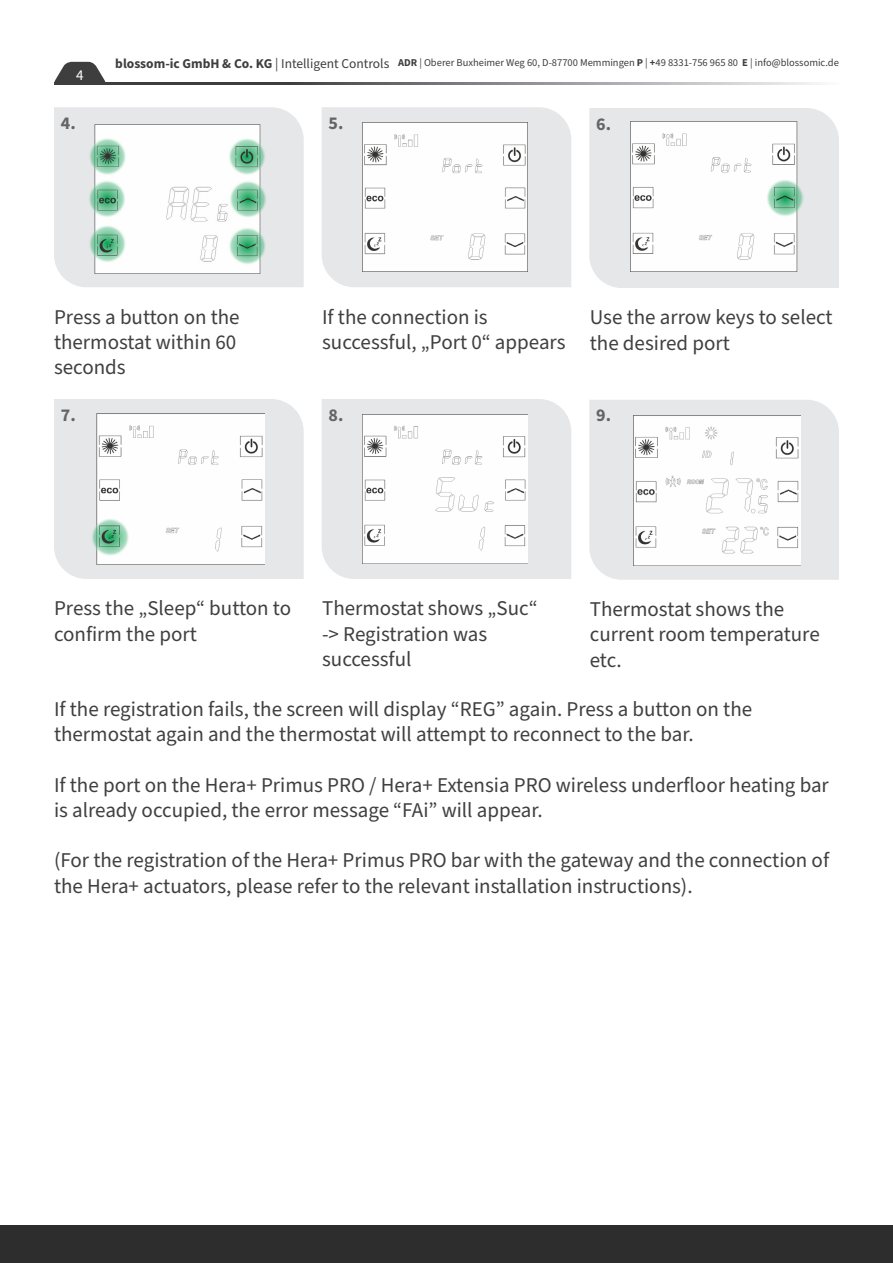
<style>
.page{position:relative;width:893px;height:1263px;background:#fff}
.page>*{position:absolute;margin:0;border:0;box-sizing:border-box;transform-origin:0 0}
.t1{font:21px/25.2px "Source Sans Pro";color:#413f41}
.t2{font:700 18px "Source Sans Pro";color:#646464}
.t3{font:15px "Source Sans Pro";color:#fff}
.t4{font:10.5px "Source Sans Pro";color:#3e3e3f}
.s1{font-weight:700;font-size:13.5px}
.s2{font-size:13.5px}
.s3{font-weight:700}
</style>
<div class="page">
<svg style="left:106px;top:82px;width:712px;height:3px;background:#818284"></svg>
<svg style="left:54px;top:62px;width:52px;height:23px"></svg>
<div style="left:0;top:1225px;width:893px;height:38px;background:#2d2d2e"></div>
<div style="left:54px;top:107px;width:250px;height:180px;background:#e6e7e9"></div>
<img style="left:89px;top:124px;width:178px;height:149px">
<div style="left:322px;top:107px;width:249px;height:180px;background:#e6e7e9"></div>
<img style="left:363px;top:123px;width:165px;height:149px">
<div style="left:589px;top:108px;width:250px;height:180px;background:#e6e7e9"></div>
<img style="left:631px;top:122px;width:172px;height:150px">
<div style="left:54px;top:399px;width:250px;height:180px;background:#e6e7e9"></div>
<img style="left:91px;top:413px;width:173px;height:151px">
<div style="left:322px;top:399px;width:249px;height:180px;background:#e6e7e9"></div>
<img style="left:363px;top:414px;width:165px;height:149px">
<div style="left:589px;top:400px;width:250px;height:180px;background:#e6e7e9"></div>
<img style="left:633px;top:415px;width:167px;height:151px">
<p class="t3" style="left:76px;top:65px;width:9px">4</p>
<p class="t4" style="left:115px;top:55px;width:725px"><span class="s1">blossom-ic GmbH &amp; Co. KG</span> <span class="s2">| Intelligent Controls</span> <span class="s3">ADR</span> | Oberer Buxheimer Weg 60, D-87700 Memmingen <span class="s3">P</span> | <span class="s3">+</span>49 8331-756 965 80 <span class="s3">E</span> | info@blossomic.de</p>
<p class="t2" style="left:61px;top:111px;width:16px">4.</p>
<p class="t2" style="left:329px;top:111px;width:16px">5.</p>
<p class="t2" style="left:596px;top:112px;width:16px">6.</p>
<p class="t1" style="left:54px;top:305px;width:187px">Press a button on the thermostat within 60 seconds</p>
<p class="t1" style="left:322px;top:305px;width:245px">If the connection is successful, „Port 0“ appears</p>
<p class="t2" style="left:61px;top:402px;width:16px">7.</p>
<p class="t2" style="left:329px;top:402px;width:16px">8.</p>
<p class="t1" style="left:590px;top:305px;width:244px">Use the arrow keys to select the desired port</p>
<p class="t2" style="left:596px;top:403px;width:16px">9.</p>
<p class="t1" style="left:54px;top:596px;width:239px">Press the „Sleep“ button to confirm the port</p>
<p class="t1" style="left:322px;top:596px;width:217px">Thermostat shows „Suc“</p>
<p class="t1" style="left:322px;top:622px;width:167px">-&gt; Registration was successful</p>
<p class="t1" style="left:590px;top:597px;width:231px">Thermostat shows the current room temperature etc.</p>
<p class="t1" style="left:54px;top:697px;width:700px">If the registration fails, the screen will display “REG” again. Press a button on the thermostat again and the thermostat will attempt to reconnect to the bar.</p>
<p class="t1" style="left:54px;top:773px;width:776px">If the port on the Hera+ Primus PRO / Hera+ Extensia PRO wireless underfloor heating bar is already occupied, the error message “FAi” will appear.</p>
<p class="t1" style="left:54px;top:848px;width:777px">(For the registration of the Hera+ Primus PRO bar with the gateway and the connection of the Hera+ actuators, please refer to the relevant installation instructions).</p>
</div>
